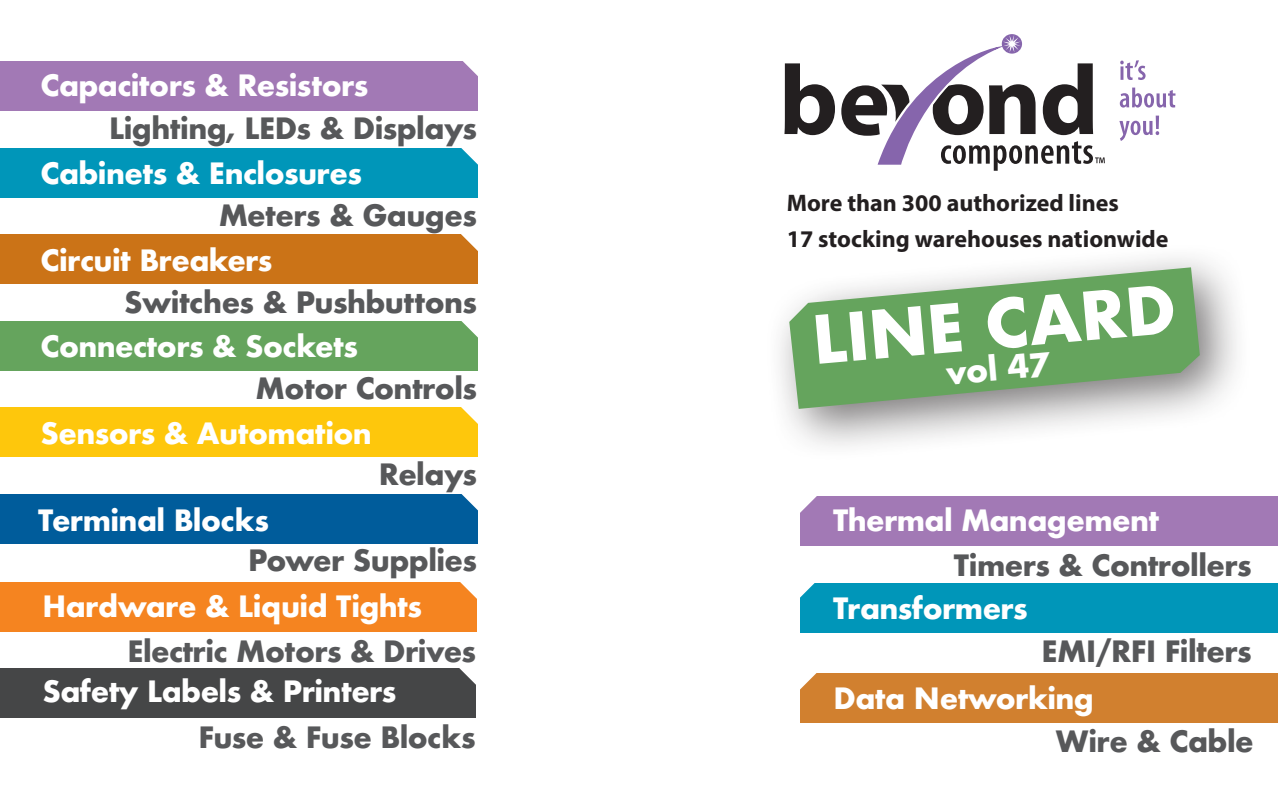
<style>
.page{position:relative;width:1278px;height:792px;background:#fff}
.page>*{position:absolute;margin:0;border:0;box-sizing:border-box;transform-origin:0 0}
.t1{font:700 64.6px "Futura";color:#fff}
.t2{font:700 32px "Futura";color:#fff}
.t3{font:700 28.6px "Futura";letter-spacing:-.02em;color:#fff}
.t4{font:700 28.6px "Futura";letter-spacing:-.02em;color:#57585a}
.t5{font:700 24px/36px "Myriad Pro";color:#231f20}
</style>
<div class="page">
<svg style="left:1120px;top:60px;width:26px;height:20px"></svg>
<svg style="left:1120px;top:88px;width:55px;height:20px"></svg>
<svg style="left:1119px;top:116px;width:40px;height:25px"></svg>
<svg style="left:784px;top:63px;width:51px;height:72px"></svg>
<svg style="left:841px;top:35px;width:264px;height:136px"></svg>
<div style="left:0;top:61px;width:477px;height:50px;background:#a279b5"></div>
<div style="left:0;top:148px;width:477px;height:50px;background:#0096b9"></div>
<div style="left:0;top:494px;width:477px;height:50px;background:#005c9b"></div>
<div style="left:800px;top:496px;width:478px;height:50px;background:#a279b5"></div>
<div style="left:800px;top:583px;width:478px;height:50px;background:#0096b9"></div>
<div style="left:0;top:582px;width:476px;height:50px;background:#f58420"></div>
<div style="left:0;top:668px;width:476px;height:50px;background:#454647"></div>
<div style="left:800px;top:673px;width:478px;height:50px;background:#d1802f"></div>
<div style="left:0;top:407px;width:477px;height:50px;background:#fec70c"></div>
<div style="left:0;top:234px;width:477px;height:50px;background:#cb7317"></div>
<div style="left:0;top:321px;width:477px;height:50px;background:#65a45d"></div>
<div style="left:765px;top:243px;width:488px;height:219px;background:#231f20;opacity:.6"></div>
<svg style="left:789px;top:267px;width:411px;height:142px;background:#84b17e"></svg>
<svg style="left:463px;top:61px;width:15px;height:18px"></svg>
<svg style="left:461px;top:148px;width:17px;height:18px"></svg>
<svg style="left:461px;top:234px;width:17px;height:18px"></svg>
<svg style="left:461px;top:321px;width:17px;height:18px"></svg>
<svg style="left:461px;top:407px;width:17px;height:18px"></svg>
<svg style="left:461px;top:494px;width:17px;height:17px"></svg>
<svg style="left:800px;top:496px;width:17px;height:17px"></svg>
<svg style="left:800px;top:583px;width:15px;height:15px"></svg>
<svg style="left:800px;top:673px;width:17px;height:17px"></svg>
<svg style="left:460px;top:582px;width:17px;height:19px"></svg>
<svg style="left:459px;top:668px;width:17px;height:17px"></svg>
<p class="t3" style="left:41px;top:64px;width:329px">Capacitors &amp; Resistors</p>
<p class="t4" style="left:109px;top:108px;width:369px">Lighting, LEDs &amp; Displays</p>
<p class="t3" style="left:41px;top:153px;width:323px">Cabinets &amp; Enclosures</p>
<p class="t4" style="left:219px;top:195px;width:260px">Meters &amp; Gauges</p>
<p class="t3" style="left:41px;top:240px;width:234px">Circuit Breakers</p>
<p class="t4" style="left:124px;top:281px;width:354px">Switches &amp; Pushbuttons</p>
<p class="t3" style="left:41px;top:325px;width:319px">Connectors &amp; Sockets</p>
<p class="t4" style="left:256px;top:367px;width:223px">Motor Controls</p>
<p class="t3" style="left:41px;top:413px;width:333px">Sensors &amp; Automation</p>
<p class="t4" style="left:379px;top:453px;width:100px">Relays</p>
<p class="t5" style="left:787px;top:184px;width:383px">More than 300 authorized lines<br>17 stocking warehouses nationwide</p>
<h1 class="t1" style="left:808px;top:293px;width:366px;rotate:-5deg">LINE CARD</h1>
<p class="t2" style="left:944px;top:350px;width:106px;rotate:-5deg">vol 47</p>
<p class="t3" style="left:38px;top:499px;width:232px">Terminal Blocks</p>
<p class="t3" style="left:833px;top:499px;width:328px">Thermal Management</p>
<p class="t4" style="left:248px;top:540px;width:231px">Power Supplies</p>
<p class="t4" style="left:954px;top:544px;width:299px">Timers &amp; Controllers</p>
<p class="t3" style="left:42px;top:586px;width:381px">Hardware &amp; Liquid Tights</p>
<p class="t3" style="left:833px;top:588px;width:196px">Transformers</p>
<p class="t4" style="left:127px;top:631px;width:350px">Electric Motors &amp; Drives</p>
<p class="t4" style="left:1042px;top:631px;width:212px">EMI/RFI Filters</p>
<p class="t3" style="left:42px;top:671px;width:356px">Safety Labels &amp; Printers</p>
<p class="t3" style="left:834px;top:677px;width:262px">Data Networking</p>
<p class="t4" style="left:198px;top:717px;width:279px">Fuse &amp; Fuse Blocks</p>
<p class="t4" style="left:1056px;top:721px;width:199px">Wire &amp; Cable</p>
</div>
